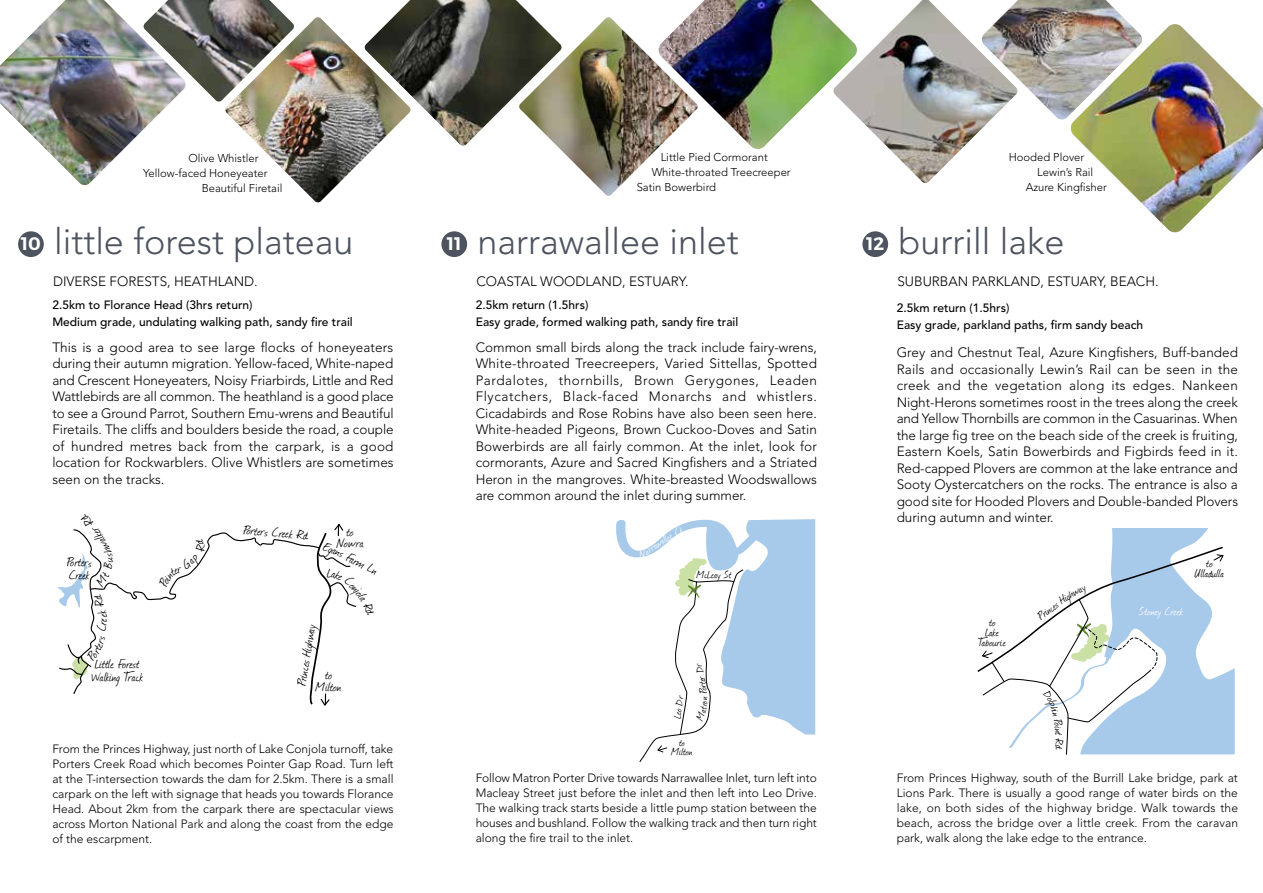
<style>
.page{position:relative;width:1263px;height:893px;background:#fff}
.page>*{position:absolute;margin:0;border:0;box-sizing:border-box;transform-origin:0 0}
.t1{font:300 36px "Avenir LT Std";color:#4d535f}
.t2{font:14.85px/11.4px "Journal";color:#000;text-align:center}
.t3{font:300 13.5px/16.5px "Avenir LT Std";color:#000;text-align:justify}
.t4{font:13.35px/10.2px "Journal";letter-spacing:.005em;color:#000;text-align:center}
.t5{font:13.35px "Journal";color:#fff}
.t6{font:12.3px/11.2px "Journal";letter-spacing:.025em;color:#000;text-align:center}
.t7{font:12.3px/9.4px "Journal";color:#000;text-align:center}
.t8{font:12.3px/9.4px "Journal";letter-spacing:-.005em;color:#000;text-align:center}
.t9{font:300 12px/15px "Avenir LT Std";color:#000;text-align:justify}
.t10{font:500 12px/16.5px "Avenir LT Std";color:#000}
.t11{font:300 11.25px "Avenir LT Std";color:#000}
.s1{font-family:"Montserrat";font-weight:600;font-size:18.15px;color:#fff}
</style>
<div class="page">
<div style="left:18px;top:231px;width:26px;height:26px;background:#4d535f;border-radius:50%"></div>
<div style="left:441px;top:231px;width:26px;height:26px;background:#4d535f;border-radius:50%"></div>
<div style="left:862px;top:231px;width:26px;height:26px;background:#4d535f;border-radius:50%"></div>
<img style="left:0;top:0;width:1263px;height:233px">
<img style="left:981px;top:0;width:161px;height:120px">
<svg style="left:57px;top:523px;width:299px;height:183px"></svg>
<svg style="left:616px;top:519px;width:199px;height:243px"></svg>
<svg style="left:977px;top:528px;width:258px;height:227px"></svg>
<p class="t11" style="left:189px;top:151px;width:71px">Olive Whistler</p>
<p class="t11" style="left:143px;top:166px;width:126px">Yellow-faced Honeyeater</p>
<p class="t11" style="left:202px;top:181px;width:82px">Beautiful Firetail</p>
<p class="t11" style="left:661px;top:150px;width:109px">Little Pied Cormorant</p>
<p class="t11" style="left:652px;top:165px;width:141px">White-throated Treecreeper</p>
<p class="t11" style="left:637px;top:180px;width:81px">Satin Bowerbird</p>
<p class="t11" style="left:1009px;top:151px;width:77px">Hooded Plover</p>
<p class="t11" style="left:1037px;top:166px;width:58px">Lewin’s Rail</p>
<p class="t11" style="left:1026px;top:181px;width:83px">Azure Kingfisher</p>
<h1 class="t1" style="left:21px;top:221px;width:334px"><span class="s1">10</span> little forest plateau</h1>
<h1 class="t1" style="left:447px;top:221px;width:293px"><span class="s1">11</span> narrawallee inlet</h1>
<h1 class="t1" style="left:866px;top:221px;width:200px"><span class="s1">12</span> burrill lake</h1>
<p class="t10" style="left:52px;top:297px;width:302px">2.5km to Florance Head (3hrs return)<br>Medium grade, undulating walking path, sandy fire trail</p>
<p class="t10" style="left:476px;top:297px;width:264px">2.5km return (1.5hrs)<br>Easy grade, formed walking path, sandy fire trail</p>
<p class="t10" style="left:897px;top:300px;width:248px">2.5km return (1.5hrs)<br>Easy grade, parkland paths, firm sandy beach</p>
<p class="t3" style="left:53px;top:273px;width:206px">DIVERSE FORESTS, HEATHLAND.</p>
<p class="t3" style="left:476px;top:273px;width:214px">COASTAL WOODLAND, ESTUARY.</p>
<p class="t3" style="left:897px;top:273px;width:263px">SUBURBAN PARKLAND, ESTUARY, BEACH.</p>
<p class="t4" style="left:1021px;top:313px;width:15px;text-align:left">to<br>Lake</p>
<p class="t6" style="left:601px;top:317px;width:30px">MILTON</p>
<p class="t3" style="left:52px;top:339px;width:343px">This is a good area to see large flocks of honeyeaters during their autumn migration. Yellow-faced, White-naped and Crescent Honeyeaters, Noisy Friarbirds, Little and Red Wattlebirds are all common. The heathland is a good place to see a Ground Parrot, Southern Emu-wrens and Beautiful Firetails. The cliffs and boulders beside the road, a couple of hundred metres back from the carpark, is a good location for Rockwarblers. Olive Whistlers are sometimes seen on the tracks.</p>
<p class="t2" style="left:67px;top:556px;width:26px;line-height:12.6px;text-align:left;rotate:1deg">Porters<br>Creek</p>
<p class="t2" style="left:91px;top:658px;width:53px;line-height:12.6px;text-align:left">Little Forest<br>Walking Track</p>
<p class="t2" style="left:244px;top:524px;width:66px;rotate:5deg">Porters Creek Rd</p>
<p class="t2" style="left:336px;top:526px;width:28px">to<br>Nowra</p>
<p class="t2" style="left:350px;top:551px;width:34px;rotate:27deg">Farm Ln</p>
<p class="t2" style="left:295px;top:684px;width:63px;rotate:-80deg">Princes Highway</p>
<p class="t2" style="left:316px;top:669px;width:27px">to<br>Milton</p>
<p class="t9" style="left:52px;top:741px;width:343px">From the Princes Highway, just north of Lake Conjola turnoff, take Porters Creek Road which becomes Pointer Gap Road. Turn left at the T-intersection towards the dam for 2.5km. There is a small carpark on the left with signage that heads you towards Florance Head. About 2km from the carpark there are spectacular views across Morton National Park and along the coast from the edge of the escarpment.</p>
<p class="t3" style="left:476px;top:339px;width:343px">Common small birds along the track include fairy-wrens, White-throated Treecreepers, Varied Sittellas, Spotted Pardalotes, thornbills, Brown Gerygones, Leaden Flycatchers, Black-faced Monarchs and whistlers.<br>Cicadabirds and Rose Robins have also been seen here.<br>White-headed Pigeons, Brown Cuckoo-Doves and Satin Bowerbirds are all fairly common. At the inlet, look for cormorants, Azure and Sacred Kingfishers and a Striated Heron in the mangroves. White-breasted Woodswallows are common around the inlet during summer.</p>
<p class="t7" style="left:646px;top:347px;width:28px">to<br>Ulladulla</p>
<p class="t6" style="left:744px;top:348px;width:51px">MOLLYMOOK<br>BEACH</p>
<p class="t6" style="left:640px;top:364px;width:16px;rotate:51deg">ighw</p>
<p class="t6" style="left:697px;top:569px;width:36px">McLeay St</p>
<p class="t6" style="left:671px;top:717px;width:24px;rotate:-82deg">Leo Dr</p>
<p class="t8" style="left:671px;top:737px;width:22px">to<br>Milton</p>
<p class="t9" style="left:476px;top:771px;width:343px">Follow Matron Porter Drive towards Narrawallee Inlet, turn left into Macleay Street just before the inlet and then left into Leo Drive.<br>The walking track starts beside a little pump station between the houses and bushland. Follow the walking track and then turn right along the fire trail to the inlet.</p>
<p class="t3" style="left:897px;top:345px;width:343px">Grey and Chestnut Teal, Azure Kingfishers, Buff-banded Rails and occasionally Lewin’s Rail can be seen in the creek and the vegetation along its edges. Nankeen Night-Herons sometimes roost in the trees along the creek and Yellow Thornbills are common in the Casuarinas. When the large fig tree on the beach side of the creek is fruiting, Eastern Koels, Satin Bowerbirds and Figbirds feed in it.<br>Red-capped Plovers are common at the lake entrance and Sooty Oystercatchers on the rocks. The entrance is also a good site for Hooded Plovers and Double-banded Plovers during autumn and winter.</p>
<p class="t4" style="left:978px;top:617px;width:29px">to<br>Lake<br>Tabourie</p>
<p class="t4" style="left:1065px;top:745px;width:6px;rotate:90deg">d</p>
<p class="t4" style="left:1195px;top:558px;width:30px">to<br>Ulladulla</p>
<p class="t5" style="left:1139px;top:602px;width:46px">Stoney Creek</p>
<p class="t9" style="left:897px;top:771px;width:343px">From Princes Highway, south of the Burrill Lake bridge, park at Lions Park. There is usually a good range of water birds on the lake, on both sides of the highway bridge. Walk towards the beach, across the bridge over a little creek. From the caravan park, walk along the lake edge to the entrance.</p>
</div>
